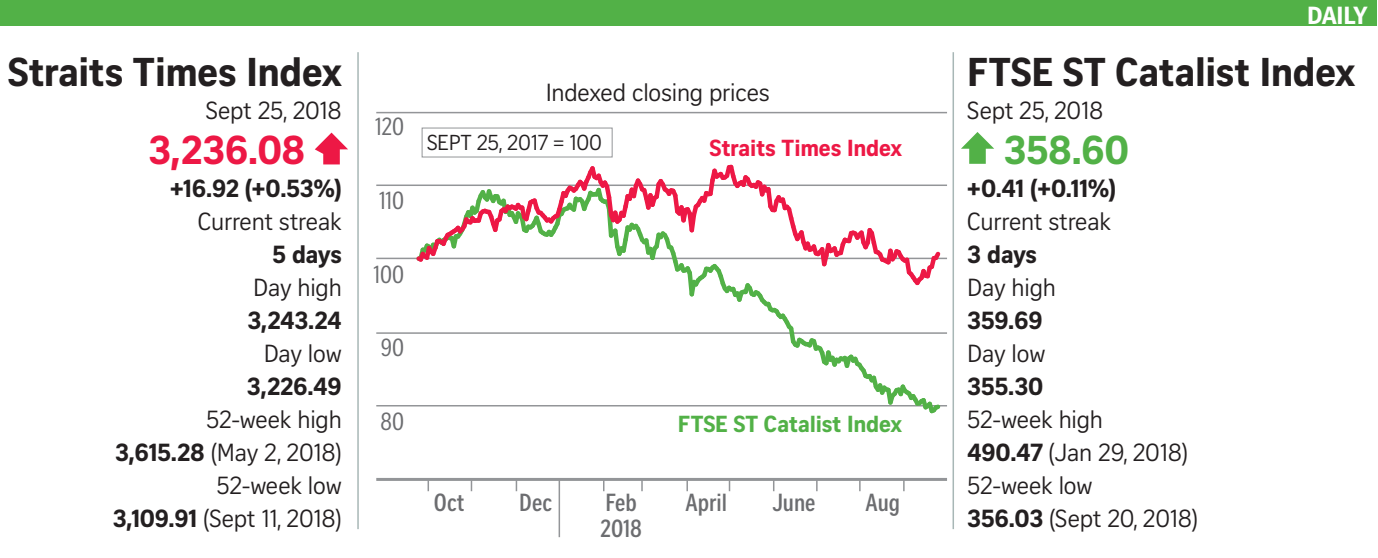
<style>
.page{position:relative;width:1378px;height:558px;background:#fff}
.page>*{position:absolute;margin:0;border:0;box-sizing:border-box;transform-origin:0 0}
.t1{font:700 39px "Curator Serp Text";letter-spacing:-.01em;color:#231f20}
.t2{font:700 39px "Curator Serp Text";color:#ed1845}
.t3{font:700 39px "Curator Serp Text";color:#52b147}
.t4{font:24px/33px "Curator Serp Text";letter-spacing:-.01em;color:#231f20;text-align:right}
.t5{font:700 24px "Curator Serp Text";letter-spacing:-.01em;color:#231f20}
.t6{font:700 24px/25.5px "Curator Head Cond ST Semi";color:#6c6d70}
.t7{font:24px "Curator Head Cond ST Regular";color:#6c6d70}
.t8{font:700 24px "Curator Serp Text";letter-spacing:-.02em;color:#fff}
.t9{font:22.5px "Curator Head ST Bold";letter-spacing:-.01em;color:#52b147}
.t10{font:22.5px "Curator Head ST Bold";letter-spacing:-.01em;color:#ed1845}
.t11{font:21px "Curator Serp Text";letter-spacing:-.01em;color:#231f20}
.s1{font-weight:700}
</style>
<div class="page">
<div style="left:0;top:0;width:1376px;height:26px;background:#52b147"></div>
<svg style="left:961px;top:132px;width:33px;height:32px"></svg>
<svg style="left:315px;top:132px;width:33px;height:32px"></svg>
<div style="left:422px;top:127px;width:190px;height:30px;background:#fff;border:1px solid #939598"></div>
<hr style="left:357px;top:52px;width:2px;height:476px;background:#a8b7b6">
<hr style="left:952px;top:52px;width:2px;height:476px;background:#a8b7b6">
<hr style="left:376px;top:477px;width:571px;height:3px;background:#939598">
<hr style="left:376px;top:404px;width:571px;height:2px;background:#939598">
<hr style="left:376px;top:332px;width:571px;height:1px;background:#939598">
<hr style="left:376px;top:184px;width:571px;height:2px;background:#939598">
<hr style="left:376px;top:257px;width:571px;height:2px;background:#939598">
<hr style="left:376px;top:112px;width:571px;height:1px;background:#939598">
<svg style="left:415px;top:164px;width:529px;height:250px"></svg>
<svg style="left:427px;top:480px;width:2px;height:10px"></svg>
<hr style="left:558px;top:478px;width:2px;height:58px;background:#939598">
<svg style="left:641px;top:480px;width:2px;height:10px"></svg>
<svg style="left:686px;top:480px;width:2px;height:10px"></svg>
<h1 class="t1" style="left:8px;top:48px;width:335px">Straits Times Index</h1>
<p class="t4" style="left:206px;top:93px;width:138px">Sept 25, 2018</p>
<h1 class="t2" style="left:148px;top:126px;width:158px">3,236.08</h1>
<p class="t5" style="left:170px;top:173px;width:173px">+16.92 (+0.53%)</p>
<p class="t4" style="left:198px;top:204px;width:145px">Current streak</p>
<p class="t5" style="left:272px;top:239px;width:71px">5 days</p>
<p class="t4" style="left:253px;top:270px;width:90px">Day high</p>
<p class="t5" style="left:247px;top:305px;width:96px">3,243.24</p>
<p class="t4" style="left:264px;top:336px;width:80px">Day low</p>
<p class="t5" style="left:247px;top:371px;width:96px">3,226.49</p>
<p class="t4" style="left:113px;top:402px;width:231px">52-week high<br><span class="s1">3,615.28</span> (May 2, 2018)<br>52-week low<br><span class="s1">3,109.91</span> (Sept 11, 2018)</p>
<p class="t7" style="left:375px;top:114px;width:30px">120</p>
<p class="t7" style="left:379px;top:187px;width:26px">110</p>
<p class="t7" style="left:374px;top:261px;width:32px">100</p>
<p class="t7" style="left:381px;top:334px;width:25px">90</p>
<p class="t7" style="left:380px;top:408px;width:25px">80</p>
<p class="t4" style="left:546px;top:75px;width:226px">Indexed closing prices</p>
<p class="t11" style="left:427px;top:130px;width:177px">SEPT 25, 2017 = 100</p>
<p class="t10" style="left:709px;top:134px;width:194px">Straits Times Index</p>
<p class="t9" style="left:678px;top:409px;width:226px">FTSE ST Catalist Index</p>
<p class="t6" style="left:434px;top:490px;width:32px">Oct</p>
<p class="t6" style="left:519px;top:490px;width:35px">Dec</p>
<p class="t6" style="left:685px;top:490px;width:43px">April</p>
<p class="t6" style="left:772px;top:490px;width:45px">June</p>
<p class="t6" style="left:865px;top:490px;width:36px">Aug</p>
<p class="t6" style="left:600px;top:490px;width:43px">Feb<br>2018</p>
<p class="t8" style="left:1307px;top:1px;width:62px">DAILY</p>
<h1 class="t1" style="left:967px;top:48px;width:389px">FTSE ST Catalist Index</h1>
<p class="t4" style="left:967px;top:93px;width:138px">Sept 25, 2018</p>
<h1 class="t3" style="left:1004px;top:126px;width:127px">358.60</h1>
<p class="t5" style="left:967px;top:173px;width:150px">+0.41 (+0.11%)</p>
<p class="t4" style="left:967px;top:204px;width:145px">Current streak</p>
<p class="t5" style="left:967px;top:239px;width:71px">3 days</p>
<p class="t4" style="left:967px;top:270px;width:90px">Day high</p>
<p class="t5" style="left:967px;top:305px;width:77px">359.69</p>
<p class="t4" style="left:967px;top:336px;width:80px">Day low</p>
<p class="t5" style="left:967px;top:371px;width:77px">355.30</p>
<p class="t4" style="left:967px;top:402px;width:232px;text-align:left">52-week high<br><span class="s1">490.47</span> (Jan 29, 2018)<br>52-week low<br><span class="s1">356.03</span> (Sept 20, 2018)</p>
</div>
